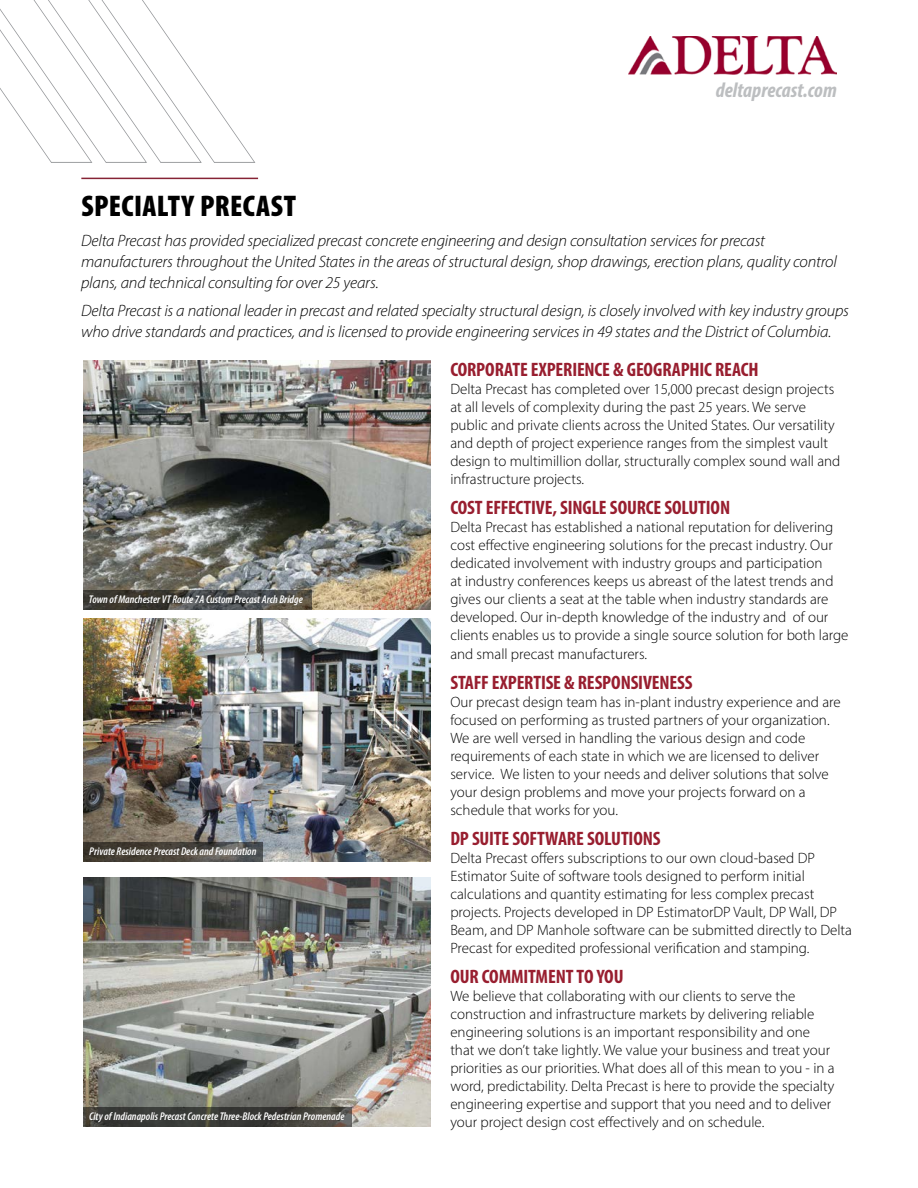
<style>
.page{position:relative;width:918px;height:1188px;background:#fff}
.page>*{position:absolute;margin:0;border:0;box-sizing:border-box;transform-origin:0 0}
.t1{font:900 condensed 30px "Myriad Pro";letter-spacing:.015em;color:#000}
.t2{font:italic 700 condensed 21px "Myriad Pro";color:#bcbec0}
.t3{font:700 condensed 19.5px "Myriad Pro";letter-spacing:-.01em;color:#981e2f}
.t4{font:italic 300 16.5px/21px "Myriad Pro";letter-spacing:-.01em;color:#000}
.t5{font:300 15px/18px "Myriad Pro";color:#000}
.t6{font:italic 600 condensed 11.25px "Myriad Pro";color:#fff}
</style>
<div class="page">
<img style="left:83px;top:360px;width:348px;height:250px">
<img style="left:83px;top:619px;width:348px;height:243px">
<img style="left:83px;top:877px;width:348px;height:250px">
<img style="left:629px;top:36px;width:208px;height:38px">
<hr style="left:81px;top:178px;width:177px;height:1px;background:#862335">
<svg style="left:0;top:0;width:255px;height:163px"></svg>
<svg style="left:83px;top:590px;width:228px;height:20px;background:#464541"></svg>
<svg style="left:83px;top:842px;width:180px;height:20px;background:#4b4740"></svg>
<svg style="left:83px;top:1107px;width:269px;height:20px;background:#3e3e39"></svg>
<h2 class="t2" style="left:716px;top:77px;width:122px">deltaprecast.com</h2>
<h1 class="t1" style="left:81px;top:189px;width:216px">SPECIALTY PRECAST</h1>
<p class="t4" style="left:81px;top:230px;width:757px">Delta Precast has provided specialized precast concrete engineering and design consultation services for precast manufacturers throughout the United States in the areas of structural design, shop drawings, erection plans, quality control plans, and technical consulting for over 25 years.</p>
<p class="t4" style="left:81px;top:300px;width:770px">Delta Precast is a national leader in precast and related specialty structural design, is closely involved with key industry groups who drive standards and practices, and is licensed to provide engineering services in 49 states and the District of Columbia.</p>
<h3 class="t3" style="left:450px;top:357px;width:310px">CORPORATE EXPERIENCE &amp; GEOGRAPHIC REACH</h3>
<p class="t5" style="left:450px;top:380px;width:391px">Delta Precast has completed over 15,000 precast design projects at all levels of complexity during the past 25 years. We serve public and private clients across the United States. Our versatility and depth of project experience ranges from the simplest vault design to multimillion dollar, structurally complex sound wall and infrastructure projects.</p>
<h3 class="t3" style="left:450px;top:496px;width:281px">COST EFFECTIVE, SINGLE SOURCE SOLUTION</h3>
<p class="t5" style="left:450px;top:518px;width:400px">Delta Precast has established a national reputation for delivering cost effective engineering solutions for the precast industry. Our dedicated involvement with industry groups and participation<br>at industry conferences keeps us abreast of the latest trends and gives our clients a seat at the table when industry standards are developed. Our in-depth knowledge of the industry and of our clients enables us to provide a single source solution for both large and small precast manufacturers.</p>
<h3 class="t3" style="left:450px;top:670px;width:244px">STAFF EXPERTISE &amp; RESPONSIVENESS</h3>
<p class="t5" style="left:450px;top:692px;width:392px">Our precast design team has in-plant industry experience and are focused on performing as trusted partners of your organization.<br>We are well versed in handling the various design and code requirements of each state in which we are licensed to deliver service. We listen to your needs and deliver solutions that solve your design problems and move your projects forward on a schedule that works for you.</p>
<h3 class="t3" style="left:450px;top:826px;width:212px">DP SUITE SOFTWARE SOLUTIONS</h3>
<p class="t5" style="left:450px;top:848px;width:403px">Delta Precast offers subscriptions to our own cloud-based DP Estimator Suite of software tools designed to perform initial calculations and quantity estimating for less complex precast projects. Projects developed in DP EstimatorDP Vault, DP Wall, DP Beam, and DP Manhole software can be submitted directly to Delta Precast for expedited professional verification and stamping.</p>
<h3 class="t3" style="left:450px;top:964px;width:175px">OUR COMMITMENT TO YOU</h3>
<p class="t5" style="left:450px;top:987px;width:386px">We believe that collaborating with our clients to serve the construction and infrastructure markets by delivering reliable engineering solutions is an important responsibility and one that we don’t take lightly. We value your business and treat your priorities as our priorities. What does all of this mean to you - in a word, predictability. Delta Precast is here to provide the specialty engineering expertise and support that you need and to deliver your project design cost effectively and on schedule.</p>
<p class="t6" style="left:89px;top:593px;width:216px">Town of Manchester VT Route 7A Custom Precast Arch Bridge</p>
<p class="t6" style="left:89px;top:845px;width:169px">Private Residence Precast Deck and Foundation</p>
<p class="t6" style="left:89px;top:1110px;width:257px">City of Indianapolis Precast Concrete Three-Block Pedestrian Promenade</p>
</div>
